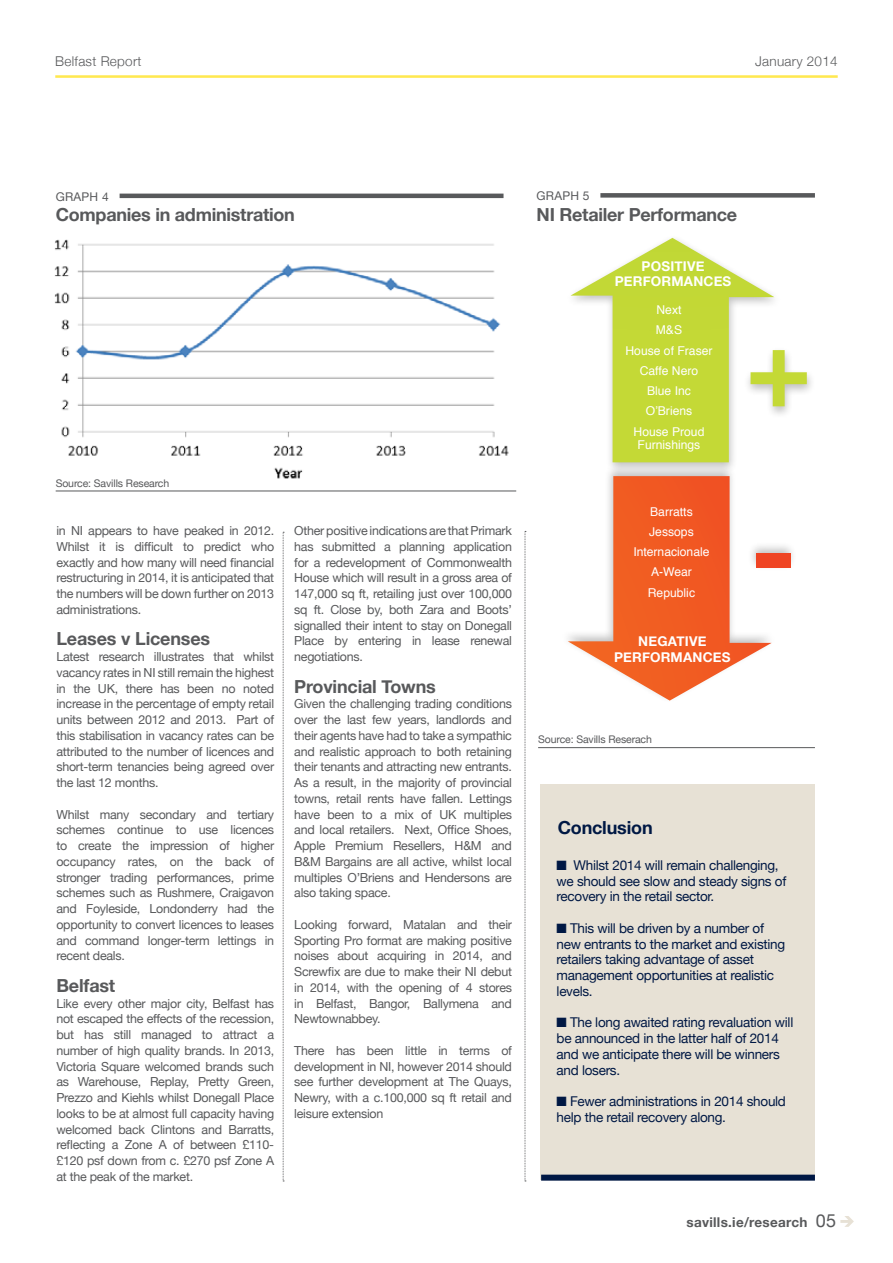
<style>
.page{position:relative;width:893px;height:1263px;background:#fff}
.page>*{position:absolute;margin:0;border:0;box-sizing:border-box;transform-origin:0 0}
.t1{font:700 18px "Helvetica Neue";letter-spacing:-.015em;color:#58595b}
.t2{font:700 18px "Helvetica Neue";letter-spacing:-.01em;color:#001844}
.t3{font:13.5px/15.8px "Helvetica Neue";letter-spacing:-.02em;color:#001844}
.t4{font:700 13.5px "Helvetica Neue";letter-spacing:.005em;color:#fff}
.t5{font:300 13.5px "Helvetica Neue";letter-spacing:.02em;color:#58595b}
.t6{font:700 13.5px "Helvetica Neue";letter-spacing:.02em;color:#58595b}
.t7{font:12.45px/15.8px "Helvetica Neue";letter-spacing:-.02em;color:#58595b;text-align:justify}
.t8{font:12.15px/20.2px "Helvetica";color:#fff;text-align:center}
.t9{font:12px "Helvetica Neue";letter-spacing:.02em;color:#58595b}
.t10{font:10.5px "Helvetica Neue";letter-spacing:-.01em;color:#58595b}
.s1{font-weight:400;font-size:18px}
</style>
<div class="page">
<hr style="left:55px;top:75px;width:783px;height:3px;background:#ffe850">
<svg style="left:840px;top:1216px;width:14px;height:11px"></svg>
<hr style="left:120px;top:194px;width:383px;height:4px;background:#58595b">
<img style="left:54px;top:239px;width:455px;height:240px">
<hr style="left:56px;top:490px;width:460px;height:1px;background:#58595b">
<div style="left:541px;top:784px;width:274px;height:396px;background:#e7e1d5"></div>
<div style="left:541px;top:1175px;width:274px;height:6px;background:#001844"></div>
<svg style="left:283px;top:532px;width:1px;height:649px"></svg>
<svg style="left:525px;top:531px;width:1px;height:650px"></svg>
<div style="left:600px;top:193px;width:215px;height:5px;background:#58595b"></div>
<div style="left:565px;top:235px;width:217px;height:240px;background:#000;opacity:.25"></div>
<svg style="left:570px;top:238px;width:204px;height:224px"></svg>
<div style="left:560px;top:464px;width:217px;height:240px;background:#000;opacity:.25"></div>
<svg style="left:568px;top:476px;width:204px;height:225px"></svg>
<div style="left:743px;top:346px;width:73px;height:72px;background:#000;opacity:.25"></div>
<svg style="left:751px;top:350px;width:56px;height:56px"></svg>
<div style="left:747px;top:541px;width:50px;height:30px;background:#000;opacity:.25"></div>
<div style="left:757px;top:554px;width:33px;height:13px;background:#ef4423"></div>
<hr style="left:538px;top:747px;width:277px;height:1px;background:#58595b">
<p class="t5" style="left:55px;top:51px;width:88px">Belfast Report</p>
<p class="t5" style="left:755px;top:51px;width:84px">January 2014</p>
<p class="t9" style="left:56px;top:188px;width:54px">graph 4</p>
<h1 class="t1" style="left:56px;top:200px;width:241px">Companies in administration</h1>
<p class="t10" style="left:56px;top:475px;width:115px">Source: Savills Research</p>
<p class="t7" style="left:56px;top:523px;width:219px">in NI appears to have peaked in 2012.<br>Whilst it is difficult to predict who exactly and how many will need financial restructuring in 2014, it is anticipated that the numbers will be down further on 2013 administrations.</p>
<h1 class="t1" style="left:56px;top:625px;width:155px">Leases v Licenses</h1>
<p class="t7" style="left:56px;top:649px;width:219px">Latest research illustrates that whilst vacancy rates in NI still remain the highest in the UK, there has been no noted increase in the percentage of empty retail units between 2012 and 2013. Part of this stabilisation in vacancy rates can be attributed to the number of licences and short-term tenancies being agreed over the last 12 months.</p>
<p class="t7" style="left:56px;top:807px;width:219px">Whilst many secondary and tertiary schemes continue to use licences to create the impression of higher occupancy rates, on the back of stronger trading performances, prime schemes such as Rushmere, Craigavon and Foyleside, Londonderry had the opportunity to convert licences to leases and command longer-term lettings in recent deals.</p>
<h1 class="t1" style="left:56px;top:971px;width:60px">Belfast</h1>
<p class="t7" style="left:56px;top:996px;width:219px">Like every other major city, Belfast has not escaped the effects of the recession, but has still managed to attract a number of high quality brands. In 2013, Victoria Square welcomed brands such as Warehouse, Replay, Pretty Green, Prezzo and Kiehls whilst Donegall Place looks to be at almost full capacity having welcomed back Clintons and Barratts, reflecting a Zone A of between £110- £120 psf down from c. £270 psf Zone A at the peak of the market.</p>
<p class="t7" style="left:294px;top:523px;width:219px">Other positive indications are that Primark has submitted a planning application for a redevelopment of Commonwealth House which will result in a gross area of 147,000 sq ft, retailing just over 100,000 sq ft. Close by, both Zara and Boots’ signalled their intent to stay on Donegall Place by entering in lease renewal negotiations.</p>
<h1 class="t1" style="left:294px;top:672px;width:143px">Provincial Towns</h1>
<p class="t7" style="left:294px;top:697px;width:219px">Given the challenging trading conditions over the last few years, landlords and their agents have had to take a sympathic and realistic approach to both retaining their tenants and attracting new entrants.<br>As a result, in the majority of provincial towns, retail rents have fallen. Lettings have been to a mix of UK multiples and local retailers. Next, Office Shoes, Apple Premium Resellers, H&amp;M and B&amp;M Bargains are all active, whilst local multiples O’Briens and Hendersons are also taking space.</p>
<p class="t7" style="left:294px;top:917px;width:219px">Looking forward, Matalan and their Sporting Pro format are making positive noises about acquiring in 2014, and Screwfix are due to make their NI debut in 2014, with the opening of 4 stores in Belfast, Bangor, Ballymena and Newtownabbey.</p>
<p class="t7" style="left:294px;top:1043px;width:219px">There has been little in terms of development in NI, however 2014 should see further development at The Quays, Newry, with a c.100,000 sq ft retail and leisure extension</p>
<p class="t9" style="left:537px;top:188px;width:54px">graph 5</p>
<h1 class="t1" style="left:537px;top:200px;width:202px">NI Retailer Performance</h1>
<p class="t4" style="left:642px;top:255px;width:18px">Positive</p>
<p class="t4" style="left:615px;top:271px;width:10px">per</p>
<p class="t4" style="left:643px;top:271px;width:19px">formances</p>
<p class="t8" style="left:625px;top:300px;width:89px">Next<br>M&amp;S<br>House of Fraser<br>Caffe Nero<br>Blue Inc<br>O’Briens<br>House Proud</p>
<p class="t8" style="left:638px;top:435px;width:64px">Furnishings</p>
<p class="t8" style="left:633px;top:502px;width:78px">Barratts<br>Jessops<br>Internacionale<br>A-Wear<br>Republic</p>
<p class="t4" style="left:638px;top:630px;width:39px">negative</p>
<p class="t4" style="left:614px;top:646px;width:10px">per</p>
<p class="t4" style="left:642px;top:646px;width:19px">formances</p>
<p class="t10" style="left:538px;top:732px;width:115px">Source: Savills Reserach</p>
<h1 class="t2" style="left:558px;top:814px;width:97px">Conclusion</h1>
<p class="t3" style="left:557px;top:858px;width:231px">■ Whilst 2014 will remain challenging, we should see slow and steady signs of recovery in the retail sector.</p>
<p class="t3" style="left:557px;top:921px;width:230px">■ This will be driven by a number of new entrants to the market and existing retailers taking advantage of asset management opportunities at realistic levels.</p>
<p class="t3" style="left:557px;top:1015px;width:238px">■ The long awaited rating revaluation will be announced in the latter half of 2014 and we anticipate there will be winners and losers.</p>
<p class="t3" style="left:557px;top:1094px;width:231px">■ Fewer administrations in 2014 should help the retail recovery along.</p>
<p class="t6" style="left:687px;top:1211px;width:151px">savills.ie/research <span class="s1">05</span></p>
</div>
